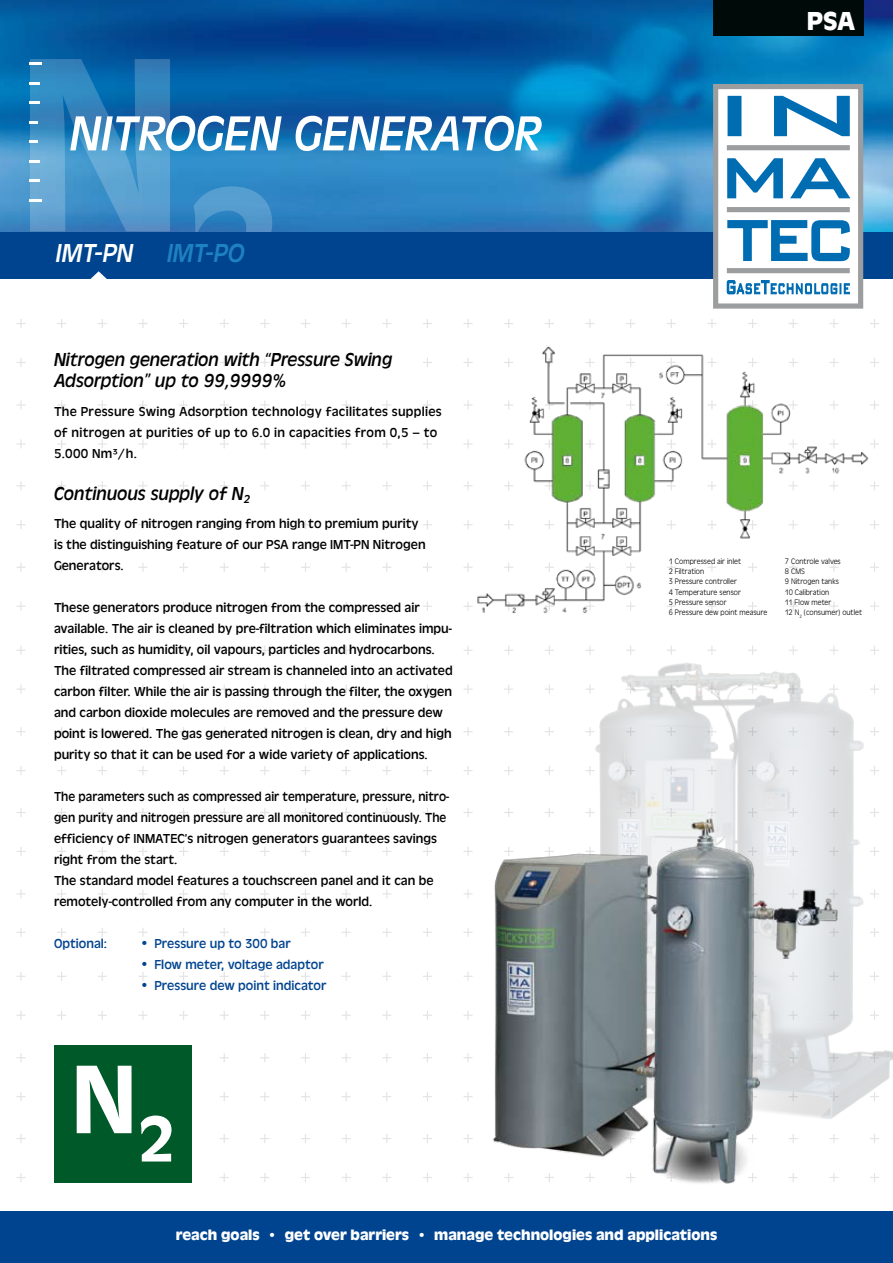
<style>
.page{position:relative;width:893px;height:1263px;background:#fff}
.page>*{position:absolute;margin:0;border:0;box-sizing:border-box;transform-origin:0 0}
.t1{font:500 258.45px "Antique Olive T";color:#fff}
.t2{font:500 101.1px "Antique Olive T";color:#fff}
.t3{font:italic 51px "Antique Olive T";color:#fff}
.t4{font:italic 27px "Antique Olive T";color:#fff}
.t5{font:700 27px "Antique Olive T";color:#fff}
.t6{font:italic 19.5px/21px "Antique Olive T";color:#000}
.t7{font:700 15px "Antique Olive T";color:#fff}
.t8{font:13.5px/21px "Antique Olive T";color:#000}
.t9{font:13.5px/21px "Antique Olive T";color:#000;scale:.95 1}
.t10{font:13.5px/21px "Antique Olive T";letter-spacing:.02em;color:#000}
.t11{font:13.5px "Antique Olive T";color:#00448f}
.t12{font:300 8.25px/10.2px "Antique Olive T";color:#000;scale:.96 1}
.s1{color:#1f82c0}
.s2{font-size:15px}
</style>
<div class="page">
<svg style="left:16px;top:319px;width:863px;height:9px"></svg>
<svg style="left:16px;top:358px;width:863px;height:9px"></svg>
<svg style="left:17px;top:400px;width:862px;height:10px"></svg>
<svg style="left:17px;top:439px;width:862px;height:9px"></svg>
<svg style="left:16px;top:481px;width:863px;height:9px"></svg>
<svg style="left:16px;top:520px;width:863px;height:9px"></svg>
<svg style="left:16px;top:563px;width:863px;height:9px"></svg>
<svg style="left:16px;top:602px;width:457px;height:9px"></svg>
<svg style="left:16px;top:646px;width:497px;height:9px"></svg>
<svg style="left:16px;top:685px;width:497px;height:9px"></svg>
<svg style="left:16px;top:727px;width:497px;height:9px"></svg>
<svg style="left:16px;top:766px;width:497px;height:9px"></svg>
<svg style="left:16px;top:808px;width:374px;height:9px"></svg>
<svg style="left:16px;top:847px;width:374px;height:9px"></svg>
<svg style="left:17px;top:889px;width:373px;height:9px"></svg>
<img style="left:0;top:0;width:893px;height:232px">
<div style="left:0;top:232px;width:893px;height:47px;background:#00448f"></div>
<svg style="left:713px;top:84px;width:150px;height:225px"></svg>
<svg style="left:90px;top:271px;width:17px;height:8px"></svg>
<svg style="left:30px;top:63px;width:12px;height:2px"></svg>
<svg style="left:30px;top:82px;width:10px;height:2px"></svg>
<svg style="left:30px;top:121px;width:8px;height:2px"></svg>
<svg style="left:30px;top:141px;width:8px;height:2px"></svg>
<svg style="left:30px;top:102px;width:10px;height:2px"></svg>
<svg style="left:30px;top:199px;width:12px;height:2px"></svg>
<svg style="left:30px;top:160px;width:10px;height:2px"></svg>
<svg style="left:30px;top:180px;width:10px;height:2px"></svg>
<svg style="left:16px;top:928px;width:374px;height:9px"></svg>
<svg style="left:16px;top:972px;width:374px;height:9px"></svg>
<svg style="left:16px;top:1011px;width:374px;height:9px"></svg>
<svg style="left:16px;top:1053px;width:374px;height:9px"></svg>
<svg style="left:16px;top:1092px;width:374px;height:9px"></svg>
<svg style="left:16px;top:1134px;width:859px;height:9px"></svg>
<svg style="left:16px;top:1173px;width:863px;height:9px"></svg>
<div style="left:54px;top:1045px;width:137px;height:137px;background:#005928"></div>
<div style="left:0;top:1211px;width:893px;height:52px;background:#00448f"></div>
<div style="left:713px;top:0;width:150px;height:36px;background:#000b09"></div>
<img style="left:545px;top:601px;width:348px;height:538px">
<img style="left:390px;top:798px;width:448px;height:386px">
<img style="left:474px;top:319px;width:400px;height:320px">
<h1 class="t1" style="left:16px;top:-5px;width:268px">N<sub>2</sub></h1>
<h3 class="t3" style="left:70px;top:104px;width:253px">NITROGEN gener</h3>
<h3 class="t3" style="left:431px;top:104px;width:55px">ator</h3>
<h3 class="t4" style="left:56px;top:237px;width:190px">IMT-PN <span class="s1">IMT-PO</span></h3>
<h3 class="t6" style="left:54px;top:349px;width:340px">Nitrogen generation with “Pressure Swing<br>Adsorption” up to 99,9999%</h3>
<p class="t10" style="left:54px;top:400px;width:389px">The Pressure Swing Adsorption technology facilitates supplies of nitrogen at purities of up to 6.0 in capacities from 0,5 – to<br>5.000 Nm³/h.</p>
<h3 class="t6" style="left:54px;top:482px;width:198px">Continuous supply of N<sub>2</sub></h3>
<p class="t8" style="left:54px;top:513px;width:373px">The quality of nitrogen ranging from high to premium purity is the distinguishing feature of our PSA range IMT-PN Nitrogen<br>Generators.</p>
<p class="t8" style="left:54px;top:597px;width:400px">These generators produce nitrogen from the compressed air available. The air is cleaned by pre-filtration which eliminates impu&shy;rities, such as humidity, oil vapours, particles and hydrocarbons.<br>The filtrated compressed air stream is channeled into an activated carbon filter. While the air is passing through the filter, the oxygen and carbon dioxide molecules are removed and the pressure dew point is lowered. The gas generated nitrogen is clean, dry and high purity so that it can be used for a wide variety of applications.</p>
<p class="t9" style="left:54px;top:786px;width:418px">The parameters such as compressed air temperature, pressure, nitro&shy;gen purity and nitrogen pressure are all monitored continuously. The efficiency of INMATEC’s nitrogen generators guarantees savings right from the start.<br>The standard model features a touchscreen panel and it can be remotely-controlled from any computer in the world.</p>
<p class="t11" style="left:54px;top:936px;width:55px">Optional:</p>
<p class="t11" style="left:140px;top:936px;width:153px"><span class="s2">•</span> Pressure up to 300 bar</p>
<p class="t11" style="left:140px;top:957px;width:186px"><span class="s2">•</span> Flow meter, voltage adaptor</p>
<p class="t11" style="left:140px;top:978px;width:189px"><span class="s2">•</span> Pressure dew point indicator</p>
<h2 class="t2" style="left:71px;top:1040px;width:106px">N<sub>2</sub></h2>
<h3 class="t5" style="left:807px;top:5px;width:50px">PSA</h3>
<p class="t12" style="left:669px;top:556px;width:104px">1 Compressed air inlet<br>2 Filtration<br>3 Pressure controller<br>4 Temperature sensor<br>5 Pressure sensor<br>6 Pressure dew point measure</p>
<p class="t12" style="left:785px;top:556px;width:82px">7 Controle valves<br>8 CMS<br>9 Nitrogen tanks<br>10 Calibration<br>11 Flow meter<br>12 N<sub>2</sub> (consumer) outlet</p>
<p class="t7" style="left:176px;top:1226px;width:543px">reach goals • get over barriers • manage technologies and applications</p>
</div>
